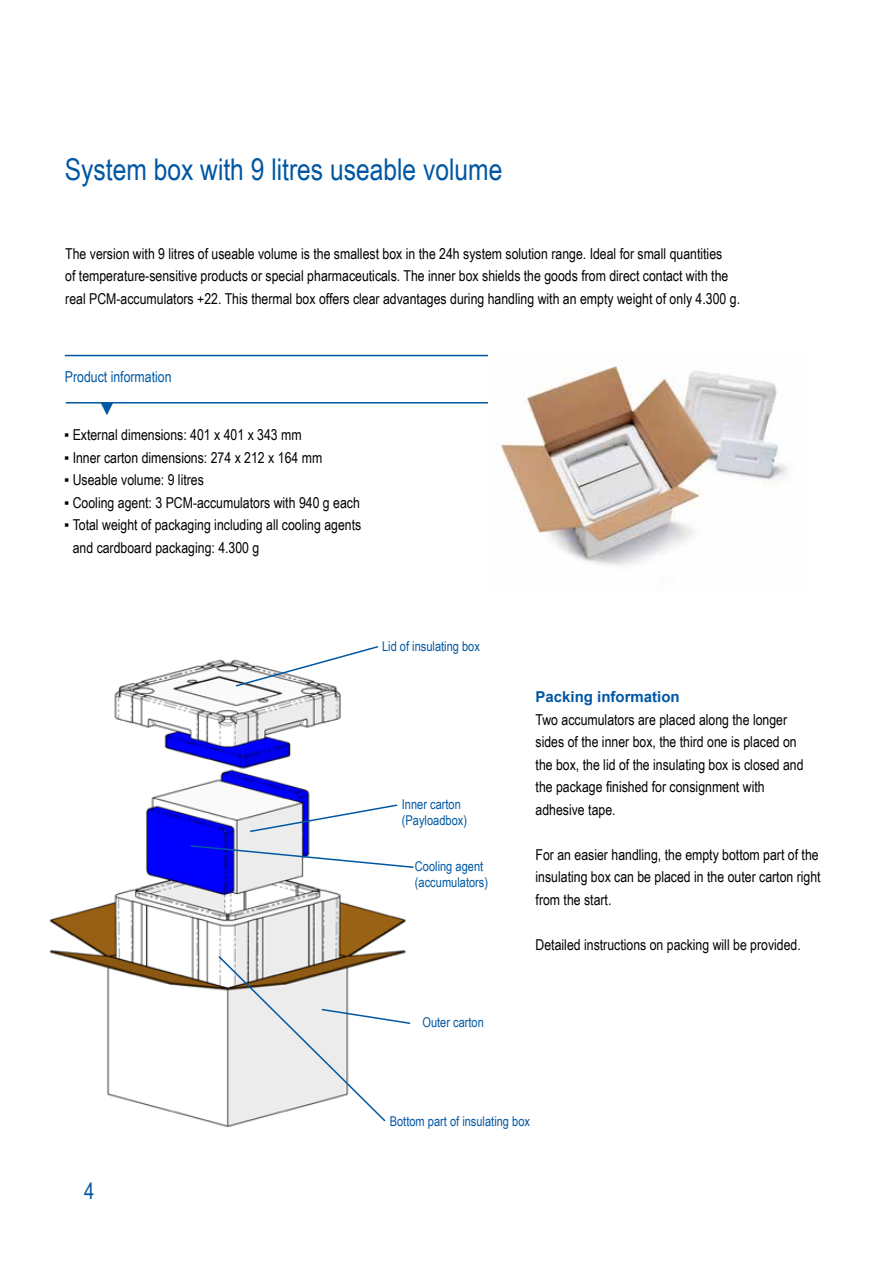
<style>
.page{position:relative;width:893px;height:1263px;background:#fff}
.page>*{position:absolute;margin:0;border:0;box-sizing:border-box;transform-origin:0 0}
.t1{font:30px "Arial Narrow";color:#0057a3}
.t2{font:22.5px "Arial Narrow";color:#0057a3}
.t3{font:18px "Times New Roman";color:#0057a3}
.t4{font:15px/22.5px "Arial Narrow";color:#000}
.t5{font:15px "Arial Narrow";color:#0057a3}
.t6{font:700 15px "Arial";color:#0057a3}
.t7{font:13.5px/16.2px "Arial Narrow";color:#0057a3}
</style>
<div class="page">
<img style="left:49px;top:659px;width:357px;height:469px">
<hr style="left:65px;top:355px;width:430px;height:1px;background:#0057a3">
<hr style="left:66px;top:402px;width:430px;height:1px;background:#0057a3">
<svg style="left:234px;top:646px;width:146px;height:42px"></svg>
<svg style="left:248px;top:803px;width:151px;height:30px"></svg>
<svg style="left:189px;top:844px;width:225px;height:25px"></svg>
<img style="left:488px;top:355px;width:300px;height:212px">
<svg style="left:217px;top:954px;width:194px;height:169px"></svg>
<h1 class="t1" style="left:65px;top:147px;width:439px">System box with 9 litres useable volume</h1>
<p class="t4" style="left:65px;top:242px;width:676px">The version with 9 litres of useable volume is the smallest box in the 24h system solution range. Ideal for small quantities<br>of temperature-sensitive products or special pharmaceuticals. The inner box shields the goods from direct contact with the real PCM-accumulators +22. This thermal box offers clear advantages during handling with an empty weight of only 4.300 g.</p>
<p class="t5" style="left:65px;top:365px;width:108px">Product information</p>
<p class="t3" style="left:98px;top:396px;width:19px">▼</p>
<p class="t4" style="left:64px;top:423px;width:239px">▪ External dimensions: 401 x 401 x 343 mm</p>
<p class="t4" style="left:64px;top:446px;width:260px">▪ Inner carton dimensions: 274 x 212 x 164 mm</p>
<p class="t4" style="left:64px;top:468px;width:141px">▪ Useable volume: 9 litres</p>
<p class="t4" style="left:64px;top:491px;width:297px">▪ Cooling agent: 3 PCM-accumulators with 940 g each</p>
<p class="t4" style="left:73px;top:513px;width:290px;text-indent:-9px">▪ Total weight of packaging including all cooling agents and cardboard packaging: 4.300 g</p>
<p class="t7" style="left:382px;top:637px;width:99px">Lid of insulating box</p>
<p class="t7" style="left:402px;top:795px;width:67px">Inner carton (Payloadbox)</p>
<p class="t7" style="left:415px;top:857px;width:75px">Cooling agent (accumulators)</p>
<p class="t7" style="left:422px;top:1014px;width:63px">Outer carton</p>
<p class="t6" style="left:536px;top:686px;width:146px">Packing information</p>
<p class="t4" style="left:536px;top:707px;width:270px">Two accumulators are placed along the longer sides of the inner box, the third one is placed on the box, the lid of the insulating box is closed and the package finished for consignment with adhesive tape.</p>
<p class="t4" style="left:536px;top:842px;width:287px">For an easier handling, the empty bottom part of the insulating box can be placed in the outer carton right from the start.</p>
<p class="t4" style="left:536px;top:932px;width:267px">Detailed instructions on packing will be provided.</p>
<h2 class="t2" style="left:84px;top:1174px;width:12px">4</h2>
<p class="t7" style="left:390px;top:1113px;width:142px">Bottom part of insulating box</p>
</div>
